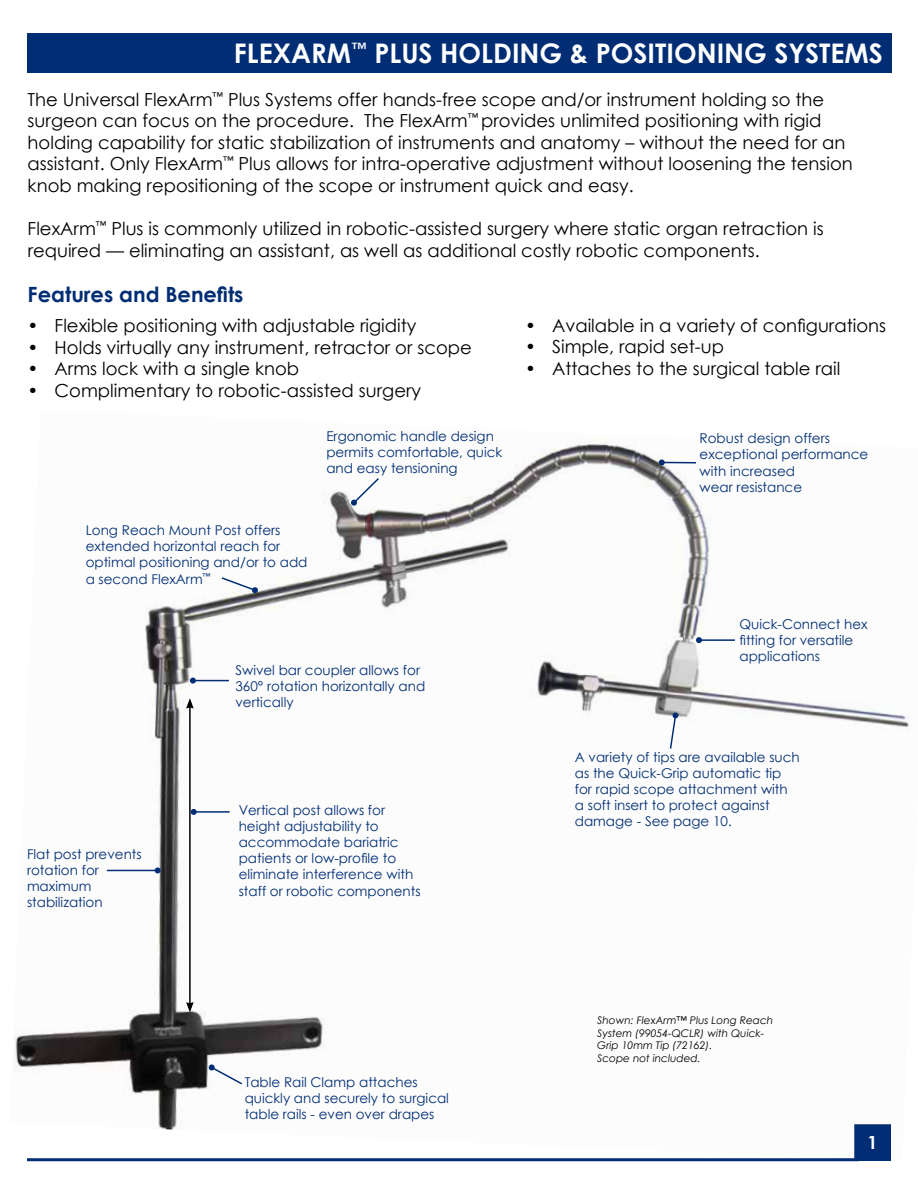
<style>
.page{position:relative;width:918px;height:1188px;background:#fff}
.page>*{position:absolute;margin:0;border:0;box-sizing:border-box;transform-origin:0 0}
.t1{font:700 27px "Century Gothic";color:#fff}
.t2{font:700 21px "Century Gothic";color:#002d74}
.t3{font:18px/21.6px "Century Gothic";color:#000}
.t4{font:700 18px "Century Gothic";color:#fff}
.t5{font:13.5px/16.2px "Century Gothic";color:#002d74}
.t6{font:italic 10.5px/12.6px "Century Gothic";color:#000}
</style>
<div class="page">
<img style="left:14px;top:440px;width:896px;height:690px">
<div style="left:27px;top:33px;width:865px;height:40px;background:#002d74"></div>
<hr style="left:27px;top:1158px;width:832px;height:3px;background:#002d74">
<div style="left:855px;top:1125px;width:35px;height:35px;background:#002d74"></div>
<div style="left:854px;top:1124px;width:37px;height:37px;border:2px solid #002d74"></div>
<hr style="left:189px;top:706px;width:2px;height:298px;background:#000">
<svg style="left:186px;top:698px;width:8px;height:11px"></svg>
<svg style="left:186px;top:1002px;width:8px;height:10px"></svg>
<hr style="left:107px;top:870px;width:51px;height:1px;background:#002d74">
<svg style="left:155px;top:867px;width:6px;height:6px"></svg>
<hr style="left:194px;top:811px;width:36px;height:2px;background:#002d74">
<svg style="left:191px;top:809px;width:6px;height:6px"></svg>
<svg style="left:220px;top:576px;width:38px;height:18px"></svg>
<svg style="left:351px;top:477px;width:30px;height:29px"></svg>
<hr style="left:662px;top:462px;width:34px;height:2px;background:#002d74">
<svg style="left:658px;top:459px;width:7px;height:7px"></svg>
<svg style="left:208px;top:1064px;width:36px;height:22px"></svg>
<svg style="left:669px;top:712px;width:10px;height:38px"></svg>
<hr style="left:699px;top:639px;width:36px;height:2px;background:#002d74">
<svg style="left:696px;top:637px;width:6px;height:6px"></svg>
<hr style="left:193px;top:680px;width:36px;height:1px;background:#002d74">
<svg style="left:190px;top:678px;width:6px;height:6px"></svg>
<h1 class="t1" style="left:234px;top:33px;width:651px">FLEXARM<sup>™</sup> PLUS HOLDING &amp; POSITIONING SYSTEMS</h1>
<p class="t3" style="left:28px;top:88px;width:827px">The Universal FlexArm<sup>™</sup> Plus Systems offer hands-free scope and/or instrument holding so the surgeon can focus on the procedure. The FlexArm<sup>™</sup> provides unlimited positioning with rigid holding capability for static stabilization of instruments and anatomy – without the need for an assistant. Only FlexArm<sup>™</sup> Plus allows for intra-operative adjustment without loosening the tension knob making repositioning of the scope or instrument quick and easy.</p>
<p class="t3" style="left:28px;top:218px;width:798px">FlexArm<sup>™</sup> Plus is commonly utilized in robotic-assisted surgery where static organ retraction is required — eliminating an assistant, as well as additional costly robotic components.</p>
<p class="t2" style="left:28px;top:278px;width:217px">Features and Benefits</p>
<p class="t3" style="left:28px;top:314px;width:390px">• Flexible positioning with adjustable rigidity</p>
<p class="t3" style="left:28px;top:336px;width:446px">• Holds virtually any instrument, retractor or scope</p>
<p class="t3" style="left:28px;top:358px;width:273px">• Arms lock with a single knob</p>
<p class="t3" style="left:28px;top:379px;width:395px">• Complimentary to robotic-assisted surgery</p>
<p class="t5" style="left:86px;top:522px;width:223px">Long Reach Mount Post offers extended horizontal reach for optimal positioning and/or to add a second FlexArm<sup>™</sup></p>
<p class="t5" style="left:326px;top:428px;width:177px">Ergonomic handle design permits comfortable, quick and easy tensioning</p>
<p class="t5" style="left:27px;top:845px;width:116px">Flat post prevents rotation for maximum stabilization</p>
<p class="t5" style="left:235px;top:662px;width:191px">Swivel bar coupler allows for<br>360° rotation horizontally and vertically</p>
<p class="t5" style="left:239px;top:801px;width:183px">Vertical post allows for height adjustability to accommodate bariatric patients or low-profile to eliminate interference with staff or robotic components</p>
<p class="t3" style="left:525px;top:314px;width:363px">• Available in a variety of configurations</p>
<p class="t3" style="left:525px;top:336px;width:200px">• Simple, rapid set-up</p>
<p class="t3" style="left:525px;top:357px;width:317px">• Attaches to the surgical table rail</p>
<p class="t5" style="left:700px;top:430px;width:170px">Robust design offers exceptional performance with increased<br>wear resistance</p>
<p class="t5" style="left:739px;top:616px;width:130px">Quick-Connect hex fitting for versatile applications</p>
<p class="t5" style="left:575px;top:748px;width:226px">A variety of tips are available such as the Quick-Grip automatic tip for rapid scope attachment with a soft insert to protect against damage - See page 10.</p>
<p class="t5" style="left:245px;top:1074px;width:206px">Table Rail Clamp attaches quickly and securely to surgical table rails - even over drapes</p>
<p class="t6" style="left:597px;top:1014px;width:178px">Shown: FlexArm™ Plus Long Reach<br>System (99054-QCLR) with Quick-<br>Grip 10mm Tip (72162).<br>Scope not included.</p>
<p class="t4" style="left:868px;top:1129px;width:12px">1</p>
</div>
